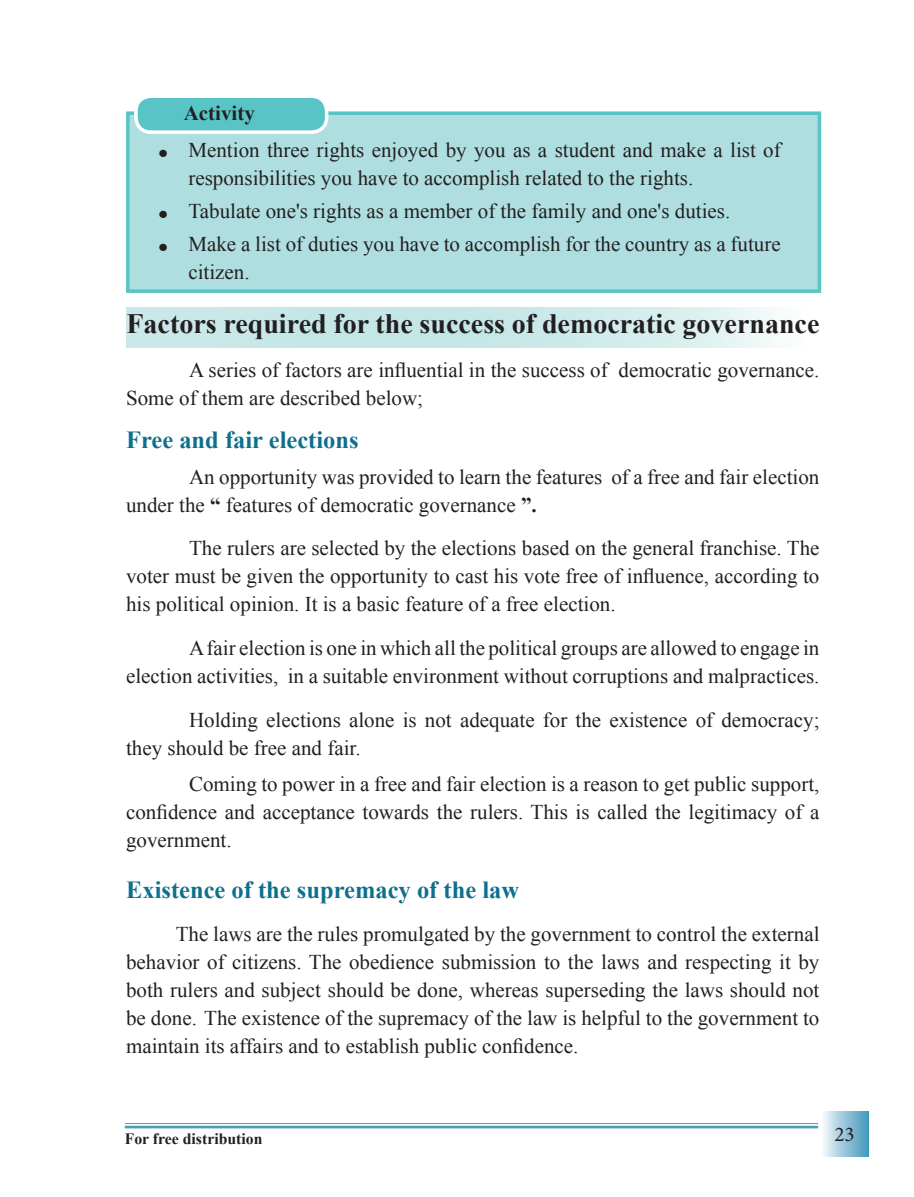
<style>
.page{position:relative;width:914px;height:1197px;background:#fff}
.page>*{position:absolute;margin:0;border:0;box-sizing:border-box;transform-origin:0 0}
.t1{font:700 28px "Times New Roman";color:#231f20}
.t2{font:700 24.5px "Times New Roman";color:#0e708d}
.t3{font:21px/28px "Times New Roman";color:#231f20}
.t4{font:21px "Minion Pro";color:#231f20}
.t5{font:700 15.75px "Times New Roman";color:#231f20}
.s1{font-weight:700}
.s2{font-family:"FM Ababld";font-weight:700}
</style>
<div class="page">
<div style="left:820px;top:1111px;width:48px;height:45px;background:linear-gradient(to right,#fcfbfe,#469abd)"></div>
<hr style="left:125px;top:1126px;width:693px;height:2px;background:#509cb9">
<hr style="left:125px;top:1123px;width:693px;height:1px;background:#509cb9">
<div style="left:126px;top:111px;width:695px;height:182px;background:#aededf;border:4px solid #59c4c5"></div>
<div style="left:136px;top:96px;width:190px;height:36px;background:#59c4c5;border-radius:15px"></div>
<div style="left:134px;top:94px;width:194px;height:40px;border:4px solid #fff;border-radius:15px"></div>
<p class="t3" style="left:159px;top:95px;width:623px;line-height:36.4px;text-indent:25px"><span class="s1">Activity<br></span><span class="s2">²</span> Mention three rights enjoyed by you as a student and make a list of</p>
<p class="t3" style="left:159px;top:161px;width:623px;line-height:32.9px;text-indent:30px">responsibilities you have to accomplish related to the rights.<br><span class="s2">²</span> Tabulate one's rights as a member of the family and one's duties.<br><span class="s2">²</span> Make a list of duties you have to accomplish for the country as a future</p>
<p class="t3" style="left:188px;top:257px;width:63px">citizen.</p>
<h1 class="t1" style="left:126px;top:304px;width:694px">Factors required for the success of democratic governance</h1>
<p class="t3" style="left:126px;top:356px;width:695px;text-indent:63px">A series of factors are influential in the success of democratic governance.<br>Some of them are described below;</p>
<p class="t2" style="left:126px;top:423px;width:234px">Free and fair elections</p>
<p class="t3" style="left:126px;top:462px;width:695px;text-indent:63px">An opportunity was provided to learn the features of a free and fair election under the <span class="s1">“</span> features of democratic governance <span class="s1">”.</span></p>
<p class="t3" style="left:126px;top:534px;width:695px;text-align:justify;text-indent:63px">The rulers are selected by the elections based on the general franchise. The voter must be given the opportunity to cast his vote free of influence, according to his political opinion. It is a basic feature of a free election.</p>
<p class="t3" style="left:126px;top:634px;width:695px;text-align:right">A fair election is one in which all the political groups are allowed to engage in election activities, in a suitable environment without corruptions and malpractices.</p>
<p class="t3" style="left:126px;top:706px;width:695px;text-indent:63px">Holding elections alone is not adequate for the existence of democracy; they should be free and fair.</p>
<p class="t3" style="left:126px;top:769px;width:695px;text-align:justify;text-indent:63px">Coming to power in a free and fair election is a reason to get public support, confidence and acceptance towards the rulers. This is called the legitimacy of a government.</p>
<p class="t2" style="left:126px;top:872px;width:394px">Existence of the supremacy of the law</p>
<p class="t3" style="left:126px;top:920px;width:695px;text-align:justify;text-indent:50px">The laws are the rules promulgated by the government to control the external behavior of citizens. The obedience submission to the laws and respecting it by both rulers and subject should be done, whereas superseding the laws should not be done. The existence of the supremacy of the law is helpful to the government to maintain its affairs and to establish public confidence.</p>
<p class="t5" style="left:125px;top:1128px;width:139px">For free distribution</p>
<p class="t4" style="left:834px;top:1120px;width:22px">23</p>
</div>
